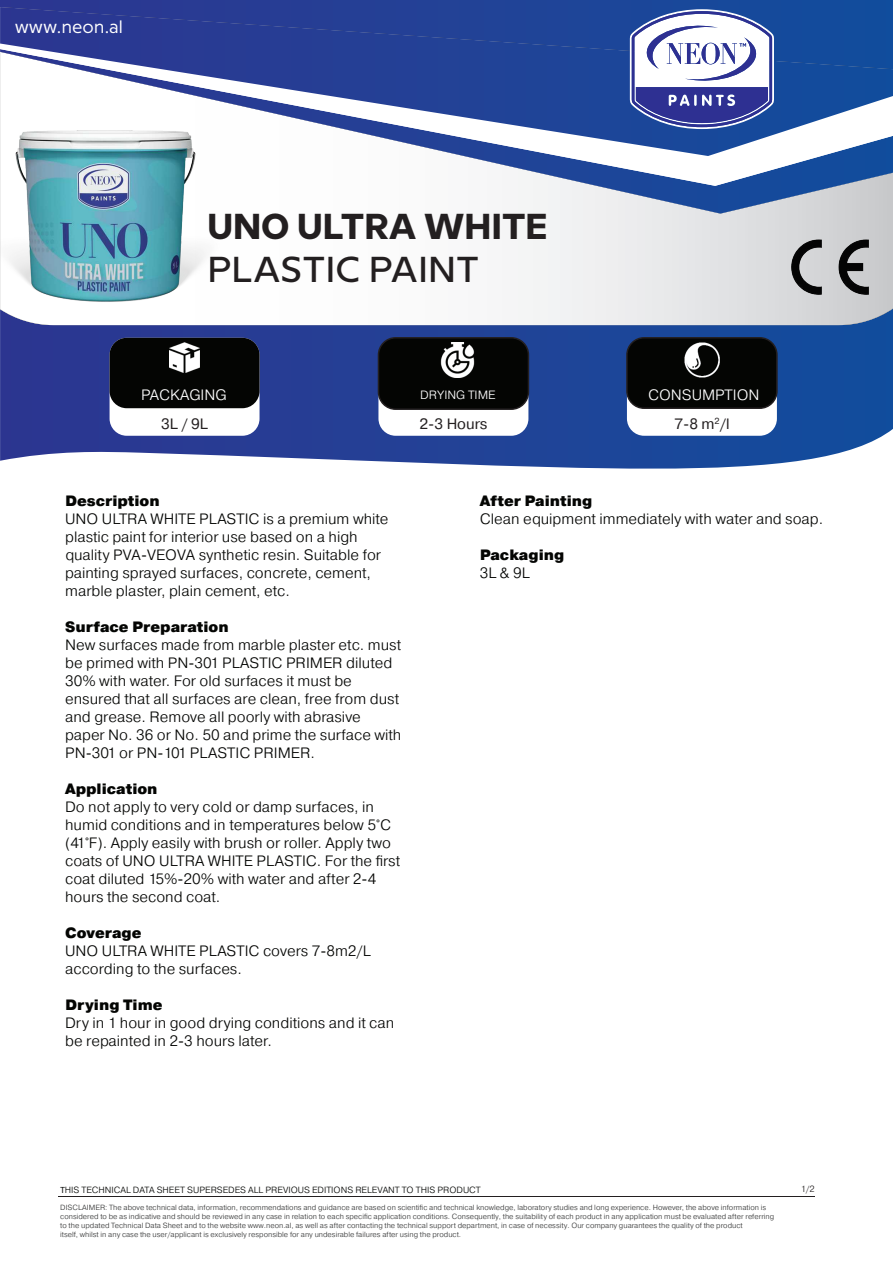
<style>
.page{position:relative;width:893px;height:1263px;background:#fff}
.page>*{position:absolute;margin:0;border:0;box-sizing:border-box;transform-origin:0 0}
.t1{font:700 36px "Milliard";color:#231f20}
.t2{font:500 36px "Milliard";color:#231f20}
.t3{font:18px "Milliard";color:#fff}
.t4{font:300 15px/18px "Pragmatica";color:#040503}
.t5{font:900 15px "Pragmatica";color:#040503}
.t6{font:300 15px "Pragmatica";color:#fff}
.t7{font:15px "Pragmatica";color:#231f20}
.t8{font:300 12px "Pragmatica";color:#fff}
.t9{font:300 9px "Pragmatica";color:#060705}
.t10{font:300 9px "Pragmatica";color:#231f20}
.t11{font:300 7.5px/9px "Pragmatica";color:#333434}
.s1{font-family:"Myriad Pro";font-weight:400}
</style>
<div class="page">
<svg style="left:0;top:325px;width:893px;height:144px;background:#3654a0"></svg>
<svg style="left:518px;top:214px;width:375px;height:111px"></svg>
<svg style="left:518px;top:186px;width:375px;height:28px"></svg>
<div style="left:110px;top:338px;width:150px;height:98px;background:#fff;border-radius:17px"></div>
<div style="left:110px;top:338px;width:150px;height:70px;background:#040503;border-radius:17px"></div>
<svg style="left:464px;top:156px;width:429px;height:30px"></svg>
<svg style="left:344px;top:129px;width:549px;height:27px"></svg>
<div style="left:378px;top:338px;width:150px;height:98px;background:#fff;border-radius:17px"></div>
<div style="left:378px;top:338px;width:150px;height:71px;background:#040503;border-radius:17px"></div>
<div style="left:378px;top:337px;width:151px;height:73px;border:2px solid #231f20;border-radius:17px"></div>
<div style="left:627px;top:338px;width:150px;height:98px;background:#fff;border-radius:17px"></div>
<div style="left:627px;top:338px;width:150px;height:70px;background:#040503;border-radius:17px"></div>
<div style="left:626px;top:337px;width:152px;height:72px;border:2px solid #231f20;border-radius:17px"></div>
<img style="left:789px;top:238px;width:82px;height:58px">
<hr style="left:58px;top:1196px;width:757px;height:1px;background:#231f20">
<svg style="left:0;top:0;width:893px;height:129px"></svg>
<img style="left:170px;top:342px;width:30px;height:30px">
<img style="left:684px;top:342px;width:36px;height:36px">
<img style="left:440px;top:342px;width:35px;height:36px">
<img style="left:0;top:86px;width:260px;height:247px">
<p class="t3" style="left:15px;top:14px;width:110px">www.neon.al</p>
<h1 class="t1" style="left:207px;top:199px;width:342px">UNO ULTRA WHITE</h1>
<h1 class="t2" style="left:207px;top:243px;width:273px">PLASTIC PAINT</h1>
<p class="t6" style="left:141px;top:385px;width:87px">PACKAGING</p>
<p class="t8" style="left:420px;top:387px;width:77px">DRYING TIME</p>
<p class="t6" style="left:648px;top:385px;width:113px">CONSUMPTION</p>
<p class="t7" style="left:161px;top:414px;width:48px">3L / 9L</p>
<p class="t7" style="left:674px;top:414px;width:57px">7-8 m<sup>2</sup>/l</p>
<p class="t7" style="left:419px;top:414px;width:70px">2-3 Hours</p>
<p class="t5" style="left:65px;top:491px;width:96px">Description</p>
<p class="t4" style="left:65px;top:509px;width:325px">UNO ULTRA WHITE PLASTIC is a premium white plastic paint for interior use based on a high quality PVA-VEOVA synthetic resin. Suitable for painting sprayed surfaces, concrete, cement, marble plaster, plain cement, etc.</p>
<p class="t5" style="left:65px;top:617px;width:165px">Surface Preparation</p>
<p class="t4" style="left:65px;top:635px;width:338px">New surfaces made from marble plaster etc. must be primed with PN-301 PLASTIC PRIMER diluted 30% with water. For old surfaces it must be ensured that all surfaces are clean, free from dust and grease. Remove all poorly with abrasive paper No. 36 or No. 50 and prime the surface with PN-301 or PN-101 PLASTIC PRIMER.</p>
<p class="t5" style="left:65px;top:779px;width:94px">Application</p>
<p class="t4" style="left:65px;top:797px;width:336px">Do not apply to very cold or damp surfaces, in humid conditions and in temperatures below 5°C (41°F). Apply easily with brush or roller. Apply two coats of UNO ULTRA WHITE PLASTIC. For the first coat diluted 15%-20% with water and after 2-4 hours the second coat.</p>
<p class="t5" style="left:65px;top:923px;width:78px">Coverage</p>
<p class="t4" style="left:65px;top:941px;width:307px">UNO ULTRA WHITE PLASTIC covers 7-8m2/L according to the surfaces.</p>
<p class="t5" style="left:65px;top:995px;width:99px">Drying Time</p>
<p class="t4" style="left:65px;top:1013px;width:331px">Dry in 1 hour in good drying conditions and it can be repainted in 2-3 hours later.</p>
<p class="t5" style="left:480px;top:491px;width:114px">After Painting</p>
<p class="t4" style="left:480px;top:509px;width:345px">Clean equipment immediately with water and soap.</p>
<p class="t5" style="left:480px;top:545px;width:86px">Packaging</p>
<p class="t4" style="left:480px;top:563px;width:51px">3L &amp; 9L</p>
<p class="t9" style="left:60px;top:1184px;width:422px"><span class="s1">Τ</span>HIS TECHNICAL DATA SHEET SUPERSEDES ALL PREVIOUS EDITIONS RELEVANT TO THIS PRODUCT</p>
<p class="t10" style="left:801px;top:1183px;width:16px">1/2</p>
<p class="t11" style="left:60px;top:1203px;width:715px">DISCLAIMER: The above technical data, information, recommendations and guidance are based on scientific and technical knowledge, laboratory studies and long experience. However, the above information is considered to be as indicative and should be reviewed in any case in relation to each specific application conditions. Consequently, the suitability of each product in any application must be evaluated after referring to the updated Technical Data Sheet and to the website www.neon.al, as well as after contacting the technical support department, in case of necessity. Our company guarantees the quality of the product<br>itself, whilst in any case the user/applicant is exclusively responsible for any undesirable failures after using the product.</p>
</div>
